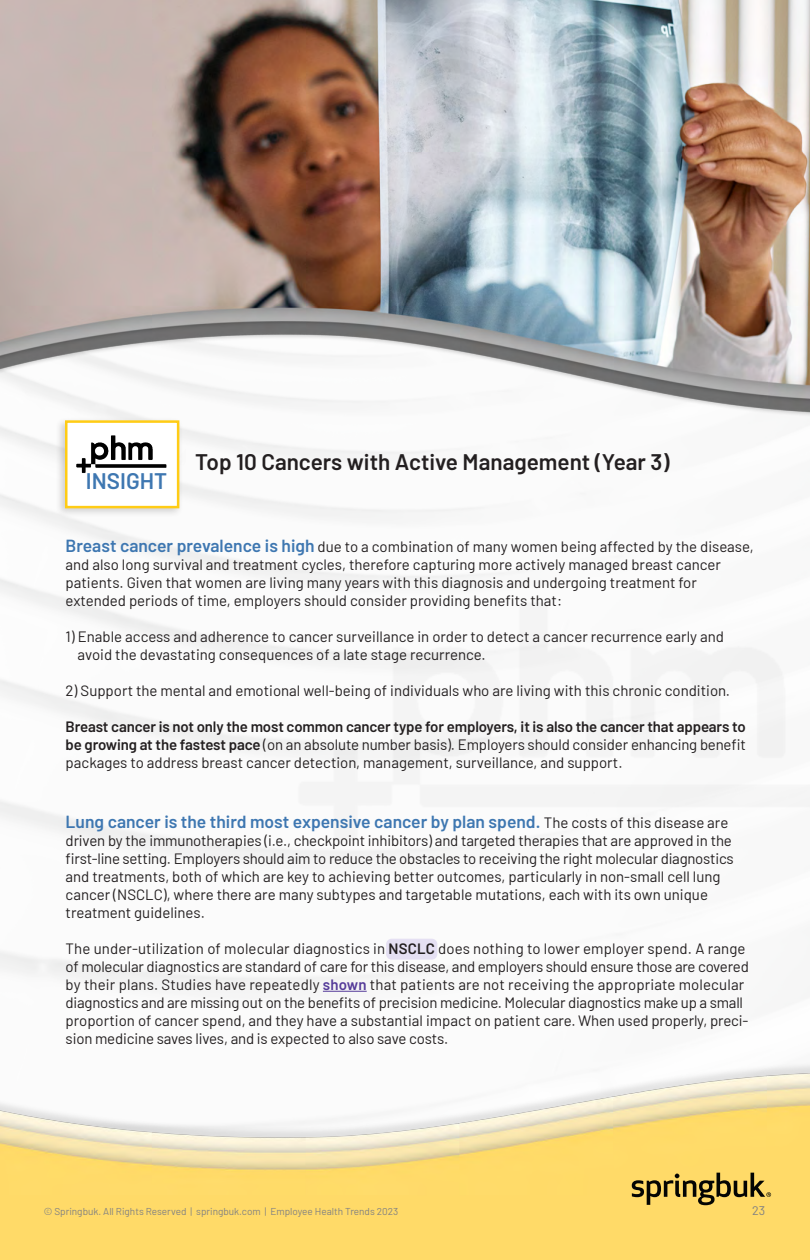
<style>
.page{position:relative;width:810px;height:1260px;background:#fff}
.page>*{position:absolute;margin:0;border:0;box-sizing:border-box;transform-origin:0 0}
.t1{font:600 22.5px "Barlow";color:#231f20}
.t2{font:600 22.5px "Barlow";color:#3e77b1}
.t3{font:600 17.5px "Barlow";color:#3e77b1}
.t4{font:15px/18px "Barlow";color:#231f20}
.t5{font:12.5px "Barlow";color:#828282}
.t6{font:10px "Barlow";color:#828282}
.s1{font-weight:600;font-size:17.5px;color:#3e77b1}
.s2{font-weight:600}
.s3{font-weight:400;font-size:15px;color:#231f20}
.s4{font-weight:600;color:#553b99}
</style>
<div class="page">
<div style="left:386px;top:939px;width:51px;height:21px;background:#e5e0f3;border-radius:6px"></div>
<hr style="left:323px;top:991px;width:44px;height:1px;background:#553b99">
<img style="left:0;top:1042px;width:810px;height:218px">
<div style="left:55px;top:416px;width:128px;height:102px;background:#231f20;opacity:.2"></div>
<div style="left:65px;top:420px;width:114px;height:88px;background:#fff;border:2px solid #ffcc15"></div>
<img style="left:56px;top:463px;width:129px;height:21px">
<img style="left:0;top:0;width:810px;height:463px">
<svg style="left:632px;top:1173px;width:139px;height:32px;background:#b69c4a"></svg>
<p class="t2" style="left:86px;top:465px;width:83px">INSIGHT</p>
<p class="t1" style="left:195px;top:446px;width:476px">Top 10 Cancers with Active Management (Year 3)</p>
<p class="t4" style="left:66px;top:537px;width:690px"><span class="s1">Breast cancer prevalence is high</span> due to a combination of many women being affected by the disease, and also long survival and treatment cycles, therefore capturing more actively managed breast cancer</p>
<p class="t4" style="left:66px;top:573px;width:633px">patients. Given that women are living many years with this diagnosis and undergoing treatment for</p>
<p class="t4" style="left:66px;top:591px;width:498px">extended periods of time, employers should consider providing benefits that:</p>
<p class="t4" style="left:66px;top:627px;width:660px">1) Enable access and adherence to cancer surveillance in order to detect a cancer recurrence early and</p>
<p class="t4" style="left:78px;top:645px;width:410px">avoid the devastating consequences of a late stage recurrence.</p>
<p class="t4" style="left:66px;top:681px;width:666px">2) Support the mental and emotional well-being of individuals who are living with this chronic condition.</p>
<p class="t4" style="left:66px;top:717px;width:682px;text-align:justify"><span class="s2">Breast cancer is not only the most common cancer type for employers, it is also the cancer that appears to be growing at the fastest pace</span> (on an absolute number basis). Employers should consider enhancing benefit packages to address breast cancer detection, management, surveillance, and support.</p>
<p class="t3" style="left:66px;top:809px;width:664px">Lung cancer is the third most expensive cancer by plan spend. <span class="s3">The costs of this disease are</span></p>
<p class="t4" style="left:66px;top:831px;width:670px">driven by the immunotherapies (i.e., checkpoint inhibitors) and targeted therapies that are approved in the first-line setting. Employers should aim to reduce the obstacles to receiving the right molecular diagnostics</p>
<p class="t4" style="left:66px;top:867px;width:656px">and treatments, both of which are key to achieving better outcomes, particularly in non-small cell lung</p>
<p class="t4" style="left:66px;top:885px;width:644px">cancer (NSCLC), where there are many subtypes and targetable mutations, each with its own unique</p>
<p class="t4" style="left:66px;top:903px;width:141px">treatment guidelines.</p>
<p class="t4" style="left:66px;top:939px;width:681px">The under-utilization of molecular diagnostics in <span class="s2">NSCLC</span> does nothing to lower employer spend. A range</p>
<p class="t4" style="left:66px;top:957px;width:685px">of molecular diagnostics are standard of care for this disease, and employers should ensure those are covered</p>
<p class="t4" style="left:66px;top:975px;width:680px">by their plans. Studies have repeatedly <span class="s4">shown</span> that patients are not receiving the appropriate molecular</p>
<p class="t4" style="left:66px;top:993px;width:684px">diagnostics and are missing out on the benefits of precision medicine. Molecular diagnostics make up a small proportion of cancer spend, and they have a substantial impact on patient care. When used properly, preci&shy;sion medicine saves lives, and is expected to also save costs.</p>
<p class="t6" style="left:44px;top:1204px;width:356px">© Springbuk. All Rights Reserved | springbuk.com | Employee Health Trends 2023</p>
<p class="t5" style="left:752px;top:1201px;width:15px">23</p>
</div>
